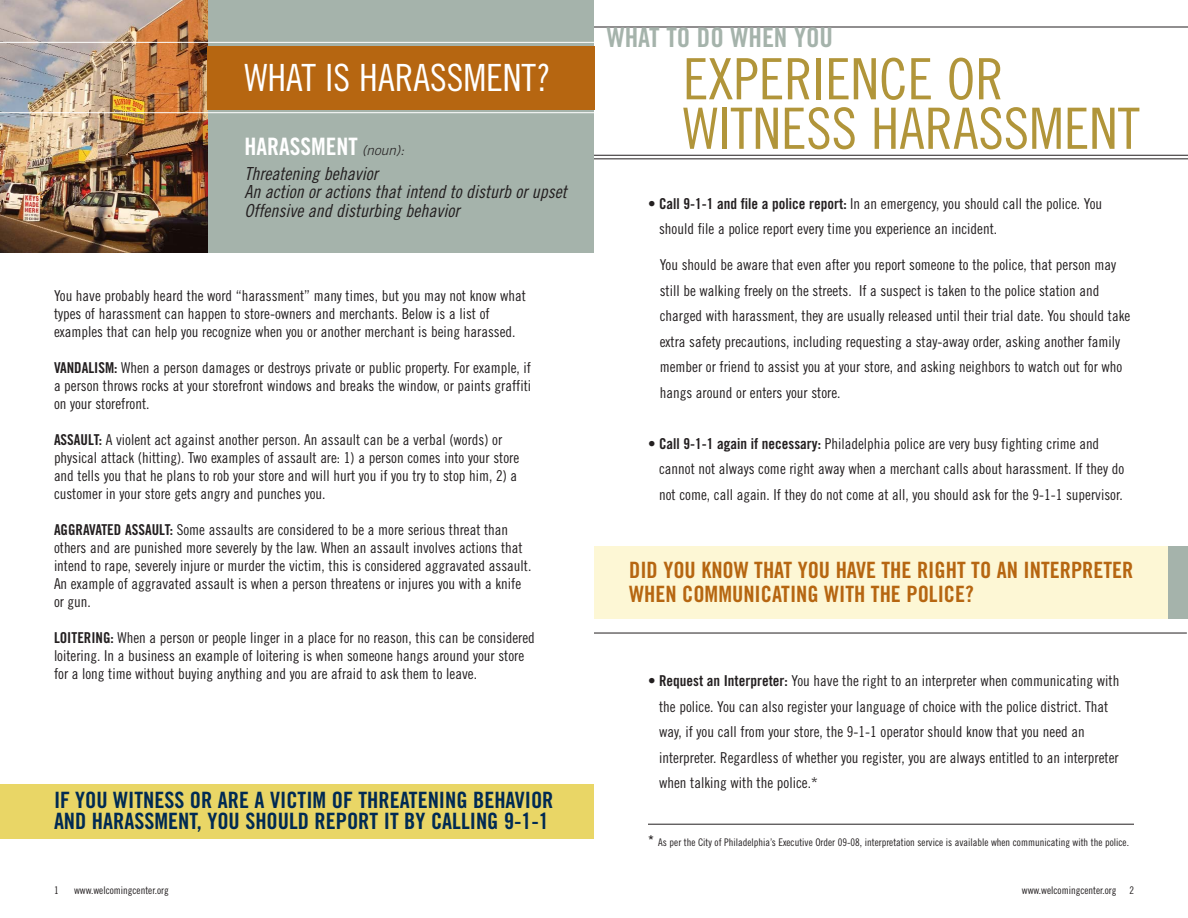
<style>
.page{position:relative;width:1188px;height:918px;background:#fff}
.page>*{position:absolute;margin:0;border:0;box-sizing:border-box;transform-origin:0 0}
.t1{font:57px/49.5px "Trade Gothic Cond Eighteen";color:#b1953a}
.t2{font:37.5px "Trade Gothic Cond Eighteen";color:#fff}
.t3{font:27px "Trade Gothic Bold Cond Twenty";color:#a5b3ab}
.t4{font:24px "Trade Gothic Bold Cond Twenty";color:#fff}
.t5{font:22.5px/20.7px "Trade Gothic Bold Cond Twenty";color:#002a53}
.t6{font:22.5px/24px "Trade Gothic Bold Cond Twenty";color:#b66611}
.t7{font:italic 18px/18.5px "Trade Gothic Cond Eighteen";color:#231f20}
.t8{font:15px/18px "Trade Gothic Cond Eighteen";color:#231f20}
.t9{font:10.5px "Trade Gothic Cond Eighteen";color:#231f20}
.s1{font-family:"Trade Gothic";font-weight:300;font-style:italic;font-size:13.5px;color:#231f20}
.s2{font-family:"Trade Gothic Bold Cond Twenty"}
.s3{font-family:"Helvetica";font-size:15px}
</style>
<div class="page">
<div style="left:0;top:784px;width:594px;height:55px;background:#e9d666"></div>
<div style="left:0;top:0;width:594px;height:253px;background:#a5b3ab"></div>
<img style="left:0;top:0;width:207px;height:253px">
<div style="left:207px;top:46px;width:388px;height:63px;background:#b66611"></div>
<hr style="left:0;top:112px;width:595px;height:1px;background:#fff">
<hr style="left:0;top:42px;width:595px;height:1px;background:#fff">
<hr style="left:594px;top:27px;width:594px;height:1px;background:#231f20">
<hr style="left:594px;top:155px;width:594px;height:1px;background:#231f20">
<hr style="left:594px;top:158px;width:594px;height:1px;background:#231f20">
<div style="left:594px;top:546px;width:594px;height:73px;background:#fdf7d5"></div>
<div style="left:1169px;top:546px;width:19px;height:73px;background:#a5b3ab"></div>
<hr style="left:594px;top:633px;width:593px;height:1px;background:#231f20">
<hr style="left:648px;top:824px;width:486px;height:1px;background:#231f20">
<h2 class="t2" style="left:244px;top:64px;width:308px">WHAT IS HARASSMENT?</h2>
<h3 class="t4" style="left:244px;top:138px;width:164px">HARASSMENT <span class="s1">(noun):</span></h3>
<p class="t7" style="left:244px;top:166px;width:327px">Threatening behavior<br>An action oractions thatintend to disturb orupset<br>Offensive and disturbing behavior</p>
<p class="t8" style="left:54px;top:288px;width:473px">You have probably heard the word “harassment” many times, but you may not know what types of harassment can happen to store-owners and merchants. Below is a list of examples that can help you recognize when you or another merchant is being harassed.</p>
<p class="t8" style="left:54px;top:360px;width:479px;text-align:justify"><span class="s2">VANDALISM:</span> When a person damages or destroys private or public property. For example, if a person throws rocks at your storefront windows and breaks the window, or paints graffiti on your storefront.</p>
<p class="t8" style="left:54px;top:432px;width:467px"><span class="s2">ASSAULT:</span> A violent act against another person. An assault can be a verbal (words) or physical attack (hitting). Two examples of assault are: 1) a person comes into your store and tells you that he plans to rob your store and will hurt you if you try to stop him, 2) a customer in your store gets angry and punches you.</p>
<p class="t8" style="left:54px;top:522px;width:479px"><span class="s2">AGGRAVATED ASSAULT:</span> Some assaults are considered to be a more serious threat than others and are punished more severely by the law. When an assault involves actions that intend to rape, severely injure or murder the victim, this is considered aggravated assault.<br>An example of aggravated assault is when a person threatens or injures you with a knife or gun.</p>
<p class="t8" style="left:54px;top:630px;width:482px"><span class="s2">LOITERING:</span> When a person or people linger in a place for no reason, this can be considered loitering. In a business an example of loitering is when someone hangs around your store for a long time without buying anything and you are afraid to ask them to leave.</p>
<h3 class="t5" style="left:54px;top:792px;width:501px">IF YOU WITNESS OR ARE A VICTIM OF THREATENING BEHAVIOR<br>AND HARASSMENT, YOU SHOULD REPORT IT BY CALLING 9-1-1</h3>
<h3 class="t3" style="left:607px;top:28px;width:228px">WHAT TO DO WHEN YOU</h3>
<h1 class="t1" style="left:683px;top:59px;width:458px">EXPERIENCE OR<br>WITNESS HARASSMENT</h1>
<p class="t8" style="left:659px;top:192px;width:445px;line-height:25.5px;text-indent:-11px"><span class="s2">• Call 9-1-1 and file a police report:</span> In an emergency, you should call the police. You should file a police report every time you experience an incident.</p>
<p class="t8" style="left:660px;top:253px;width:472px;line-height:25.5px">You should be aware that even after you report someone to the police, that person may still be walking freely on the streets. If a suspect is taken to the police station and charged with harassment, they are usually released until their trial date. You should take extra safety precautions, including requesting a stay-away order, asking another family member or friend to assist you at your store, and asking neighbors to watch out for who hangs around or enters your store.</p>
<p class="t8" style="left:659px;top:432px;width:467px;line-height:25.5px;text-indent:-11px"><span class="s2">• Call 9-1-1 again if necessary:</span> Philadelphia police are very busy fighting crime and cannot not always come right away when a merchant calls about harassment. If they do not come, call again. If they do not come at all, you should ask for the 9-1-1 supervisor.</p>
<h3 class="t6" style="left:629px;top:560px;width:506px">DID YOU KNOW THAT YOU HAVE THE RIGHT TO AN INTERPRETER<br>WHEN COMMUNICATING WITH THE POLICE?</h3>
<p class="t8" style="left:659px;top:669px;width:462px;line-height:25.5px;text-indent:-11px"><span class="s2">• Request an Interpreter:</span> You have the right to an interpreter when communicating with the police. You can also register your language of choice with the police district. That way, if you call from your store, the 9-1-1 operator should know that you need an interpreter. Regardless of whether you register, you are always entitled to an interpreter when talking with the police.*</p>
<p class="t9" style="left:648px;top:838px;width:483px"><span class="s3">*</span> As per the City of Philadelphia’s Executive Order 09-08, interpretation service is available when communicating with the police.</p>
<p class="t9" style="left:54px;top:887px;width:6px">1</p>
<p class="t9" style="left:74px;top:887px;width:96px">www.welcomingcenter.org</p>
<p class="t9" style="left:1022px;top:887px;width:114px">www.welcomingcenter.org 2</p>
</div>
